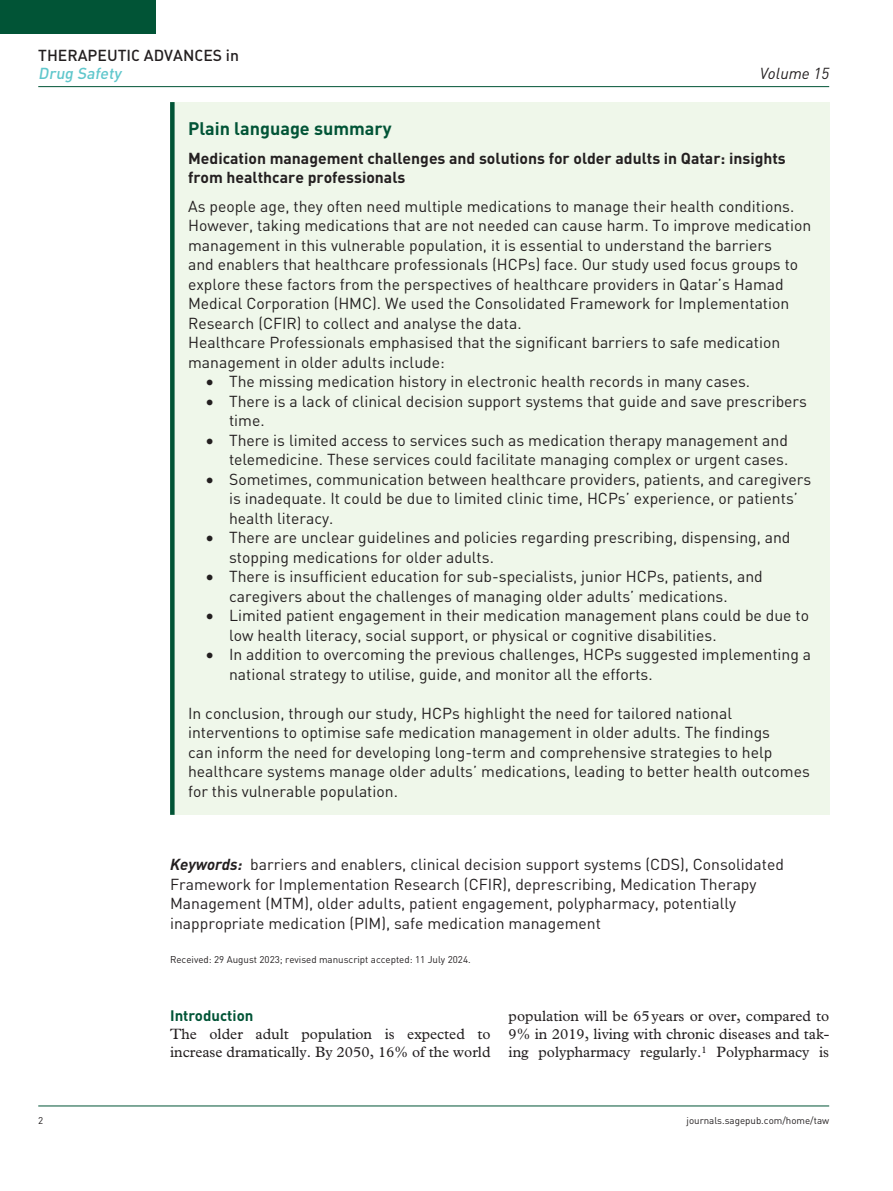
<style>
.page{position:relative;width:893px;height:1191px;background:#fff}
.page>*{position:absolute;margin:0;border:0;box-sizing:border-box;transform-origin:0 0}
.t1{font:700 18px "DIN";color:#015436}
.t2{font:15.75px/19.5px "DIN";color:#231f20}
.t3{font:700 15.75px/19.5px "DIN";color:#231f20}
.t4{font:15.75px "DIN Medium Alternate";color:#231f20}
.t5{font:italic 15.75px "DIN Medium Alternate";color:#60c7cc}
.t6{font:italic 15.75px "DIN";color:#231f20}
.t7{font:15px/18px "Plantin Std";color:#231f20}
.t8{font:700 15px "DIN";color:#015436}
.t9{font:9.75px "DIN";color:#231f20}
.s1{font-weight:700;font-style:italic}
</style>
<div class="page">
<hr style="left:38px;top:1105px;width:791px;height:1px;background:#015436">
<div style="left:0;top:0;width:155px;height:34px;background:#015436"></div>
<hr style="left:38px;top:86px;width:791px;height:1px;background:#015436">
<div style="left:170px;top:102px;width:659px;height:713px;background:#eff7ea"></div>
<div style="left:170px;top:102px;width:5px;height:713px;background:#015436"></div>
<p class="t4" style="left:38px;top:45px;width:202px">THERAPEUTIC ADVANCES IN</p>
<p class="t5" style="left:38px;top:63px;width:84px">Drug Safety</p>
<p class="t6" style="left:760px;top:63px;width:71px">Volume 15</p>
<p class="t1" style="left:188px;top:117px;width:205px">Plain language summary</p>
<p class="t3" style="left:188px;top:147px;width:599px">Medication management challenges and solutions for older adults in Qatar: insights from healthcare professionals</p>
<p class="t2" style="left:188px;top:196px;width:625px">As people age, they often need multiple medications to manage their health conditions.<br>However, taking medications that are not needed can cause harm. To improve medication management in this vulnerable population, it is essential to understand the barriers<br>and enablers that healthcare professionals (HCPs) face. Our study used focus groups to explore these factors from the perspectives of healthcare providers in Qatar’s Hamad Medical Corporation (HMC). We used the Consolidated Framework for Implementation Research (CFIR) to collect and analyse the data.<br>Healthcare Professionals emphasised that the significant barriers to safe medication management in older adults include:</p>
<p class="t2" style="left:206px;top:371px;width:546px">• The missing medication history in electronic health records in many cases.</p>
<p class="t2" style="left:229px;top:391px;width:579px;text-indent:-23px">• There is a lack of clinical decision support systems that guide and save prescribers time.</p>
<p class="t2" style="left:206px;top:430px;width:584px;text-align:right">• There is limited access to services such as medication therapy management and telemedicine. These services could facilitate managing complex or urgent cases.</p>
<p class="t2" style="left:229px;top:469px;width:584px;text-indent:-23px">• Sometimes, communication between healthcare providers, patients, and caregivers is inadequate. It could be due to limited clinic time, HCPs’ experience, or patients’ health literacy.</p>
<p class="t2" style="left:229px;top:527px;width:563px;text-indent:-23px">• There are unclear guidelines and policies regarding prescribing, dispensing, and stopping medications for older adults.</p>
<p class="t2" style="left:229px;top:566px;width:535px;text-indent:-23px">• There is insufficient education for sub-specialists, junior HCPs, patients, and caregivers about the challenges of managing older adults’ medications.</p>
<p class="t2" style="left:229px;top:605px;width:582px;text-indent:-23px">• Limited patient engagement in their medication management plans could be due to low health literacy, social support, or physical or cognitive disabilities.</p>
<p class="t2" style="left:229px;top:644px;width:584px;text-indent:-23px">• In addition to overcoming the previous challenges, HCPs suggested implementing a national strategy to utilise, guide, and monitor all the efforts.</p>
<p class="t2" style="left:188px;top:703px;width:623px">In conclusion, through our study, HCPs highlight the need for tailored national interventions to optimise safe medication management in older adults. The findings<br>can inform the need for developing long-term and comprehensive strategies to help healthcare systems manage older adults’ medications, leading to better health outcomes for this vulnerable population.</p>
<p class="t2" style="left:170px;top:854px;width:615px"><span class="s1">Keywords:</span> barriers and enablers, clinical decision support systems (CDS), Consolidated Framework for Implementation Research (CFIR), deprescribing, Medication Therapy Management (MTM), older adults, patient engagement, polypharmacy, potentially inappropriate medication (PIM), safe medication management</p>
<p class="t9" style="left:170px;top:953px;width:302px">Received: 29 August 2023; revised manuscript accepted: 11 July 2024.</p>
<p class="t8" style="left:170px;top:1006px;width:85px">Introduction</p>
<p class="t7" style="left:170px;top:1025px;width:322px">The older adult population is expected to increase dramatically. By 2050, 16% of the world</p>
<p class="t7" style="left:509px;top:1007px;width:322px;text-align:justify">population will be 65years or over, compared to 9% in 2019, living with chronic diseases and tak&shy;ing polypharmacy regularly.<sup>1</sup> Polypharmacy is</p>
<p class="t9" style="left:38px;top:1114px;width:7px">2</p>
<p class="t9" style="left:687px;top:1114px;width:144px">journals.sagepub.com/home/taw</p>
</div>
